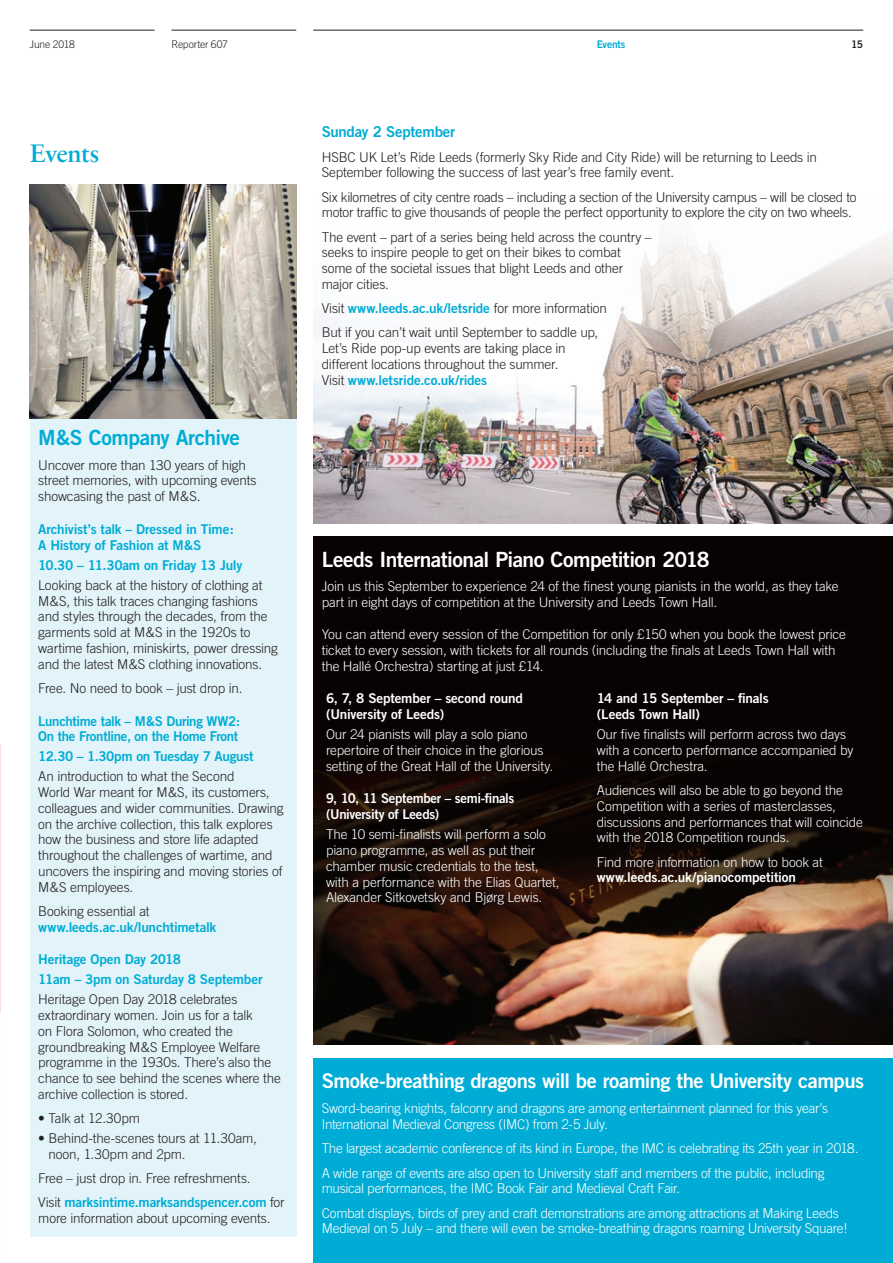
<style>
.page{position:relative;width:893px;height:1263px;background:#fff}
.page>*{position:absolute;margin:0;border:0;box-sizing:border-box;transform-origin:0 0}
.t1{font:27px "Sabon Semi Bold PL";letter-spacing:-.02em;color:#00acd5}
.t2{font:21px "Trade Gothic Bold Two";letter-spacing:-.025em;color:#fff}
.t3{font:21px "Trade Gothic Bold Two";letter-spacing:-.03em;color:#00acd5}
.t4{font:20.25px "Trade Gothic Bold Two";letter-spacing:-.025em;color:#fff}
.t5{font:15px "Trade Gothic Bold Two";letter-spacing:-.015em;color:#00acd5}
.t6{font:300 13.5px/15.8px "Trade Gothic";letter-spacing:-.015em;color:#231f20}
.t7{font:300 13.5px/15.8px "Trade Gothic";letter-spacing:-.015em;color:#fff}
.t8{font:13.5px/15.8px "Trade Gothic Bold Two";letter-spacing:-.015em;color:#00acd5}
.t9{font:13.5px/15.8px "Trade Gothic Bold Two";letter-spacing:-.015em;color:#fff}
.t10{font:300 10.5px "Trade Gothic";letter-spacing:-.015em;color:#231f20}
.t11{font:10.5px "Trade Gothic Bold Two";letter-spacing:-.015em;color:#00acd5}
.t12{font:10.5px "Trade Gothic Bold Two";color:#231f20}
.s1{font-family:"Trade Gothic";font-weight:300;color:#231f20}
</style>
<div class="page">
<div style="left:30px;top:185px;width:266px;height:1052px;background:#e2f4f9"></div>
<img style="left:313px;top:234px;width:580px;height:289px">
<div style="left:313px;top:536px;width:580px;height:508px;background:#080302"></div>
<img style="left:313px;top:764px;width:580px;height:280px">
<hr style="left:313px;top:30px;width:550px;height:1px;background:#231f20">
<hr style="left:171px;top:30px;width:125px;height:1px;background:#231f20">
<hr style="left:30px;top:30px;width:124px;height:1px;background:#231f20">
<div style="left:313px;top:1059px;width:580px;height:204px;background:#00acd5"></div>
<img style="left:30px;top:185px;width:266px;height:233px">
<p class="t10" style="left:30px;top:38px;width:47px">June 2018</p>
<p class="t10" style="left:171px;top:38px;width:58px">Reporter 607</p>
<p class="t11" style="left:597px;top:37px;width:30px">Events</p>
<p class="t12" style="left:851px;top:37px;width:14px">15</p>
<h1 class="t1" style="left:30px;top:137px;width:71px">Events</h1>
<h2 class="t3" style="left:38px;top:425px;width:203px">M&amp;S Company Archive</h2>
<p class="t6" style="left:38px;top:457px;width:220px">Uncover more than 130 years of high street memories, with upcoming events showcasing the past of M&amp;S.</p>
<p class="t8" style="left:38px;top:521px;width:197px">Archivist’s talk – Dressed in Time:<br>A History of Fashion at M&amp;S</p>
<p class="t8" style="left:38px;top:557px;width:206px">10.30 – 11.30am on Friday 13 July</p>
<p class="t6" style="left:38px;top:577px;width:241px">Looking back at the history of clothing at M&amp;S, this talk traces changing fashions and styles through the decades, from the garments sold at M&amp;S in the 1920s to wartime fashion, miniskirts, power dressing and the latest M&amp;S clothing innovations.</p>
<p class="t6" style="left:38px;top:680px;width:206px">Free. No need to book – just drop in.</p>
<p class="t8" style="left:38px;top:713px;width:204px">Lunchtime talk – M&amp;S During WW2:<br>On the Frontline, on the Home Front</p>
<p class="t8" style="left:38px;top:748px;width:217px">12.30 – 1.30pm on Tuesday 7 August</p>
<p class="t6" style="left:38px;top:768px;width:247px">An introduction to what the Second<br>World War meant for M&amp;S, its customers, colleagues and wider communities. Drawing on the archive collection, this talk explores how the business and store life adapted throughout the challenges of wartime, and uncovers the inspiring and moving stories of M&amp;S employees.</p>
<p class="t6" style="left:38px;top:903px;width:113px">Booking essential at</p>
<p class="t8" style="left:38px;top:919px;width:180px">www.leeds.ac.uk/lunchtimetalk</p>
<p class="t8" style="left:38px;top:949px;width:226px;line-height:20px">Heritage Open Day 2018<br>11am – 3pm on Saturday 8 September</p>
<p class="t6" style="left:38px;top:991px;width:244px">Heritage Open Day 2018 celebrates extraordinary women. Join us for a talk<br>on Flora Solomon, who created the groundbreaking M&amp;S Employee Welfare programme in the 1930s. There’s also the chance to see behind the scenes where the archive collection is stored.</p>
<p class="t6" style="left:38px;top:1110px;width:103px">• Talk at 12.30pm</p>
<p class="t6" style="left:49px;top:1130px;width:210px;text-indent:-10px">• Behind-the-scenes tours at 11.30am, noon, 1.30pm and 2pm.</p>
<p class="t6" style="left:38px;top:1170px;width:214px">Free – just drop in. Free refreshments.</p>
<p class="t8" style="left:38px;top:1194px;width:248px"><span class="s1">Visit</span> marksintime.marksandspencer.com <span class="s1">for</span></p>
<p class="t6" style="left:38px;top:1210px;width:234px">more information about upcoming events.</p>
<p class="t5" style="left:322px;top:123px;width:135px">Sunday 2 September</p>
<p class="t6" style="left:322px;top:149px;width:497px">HSBC UK Let’s Ride Leeds (formerly Sky Ride and City Ride) will be returning to Leeds in<br>September following the success of last year’s free family event.</p>
<p class="t6" style="left:322px;top:189px;width:536px">Six kilometres of city centre roads – including a section of the University campus – will be closed to motor traffic to give thousands of people the perfect opportunity to explore the city on two wheels.</p>
<p class="t6" style="left:322px;top:229px;width:331px">The event – part of a series being held across the country – seeks to inspire people to get on their bikes to combat some of the societal issues that blight Leeds and other major cities.</p>
<p class="t8" style="left:322px;top:300px;width:287px"><span class="s1">Visit</span> www.leeds.ac.uk/letsride <span class="s1">for more information</span></p>
<p class="t6" style="left:322px;top:324px;width:278px">But if you can’t wait until September to saddle up,<br>Let’s Ride pop-up events are taking place in different locations throughout the summer.</p>
<p class="t8" style="left:322px;top:372px;width:167px"><span class="s1">Visit</span> www.letsride.co.uk/rides</p>
<h2 class="t2" style="left:322px;top:546px;width:389px">Leeds International Piano Competition 2018</h2>
<p class="t7" style="left:322px;top:578px;width:518px">Join us this September to experience 24 of the finest young pianists in the world, as they take part in eight days of competition at the University and Leeds Town Hall.</p>
<p class="t7" style="left:322px;top:627px;width:526px">You can attend every session of the Competition for only £150 when you book the lowest price ticket to every session, with tickets for all rounds (including the finals at Leeds Town Hall with the Hallé Orchestra) starting at just £14.</p>
<p class="t9" style="left:326px;top:690px;width:198px">6, 7, 8 September – second round (University of Leeds)</p>
<p class="t7" style="left:326px;top:726px;width:229px">Our 24 pianists will play a solo piano repertoire of their choice in the glorious setting of the Great Hall of the University.</p>
<p class="t9" style="left:326px;top:790px;width:190px">9, 10, 11 September – semi-finals (University of Leeds)</p>
<p class="t7" style="left:326px;top:826px;width:235px">The 10 semi-finalists will perform a solo piano programme, as well as put their chamber music credentials to the test, with a performance with the Elias Quartet, Alexander Sitkovetsky and Bjørg Lewis.</p>
<p class="t9" style="left:597px;top:690px;width:174px">14 and 15 September – finals (Leeds Town Hall)</p>
<p class="t7" style="left:597px;top:726px;width:258px">Our five finalists will perform across two days with a concerto performance accompanied by the Hallé Orchestra.</p>
<p class="t7" style="left:597px;top:782px;width:268px">Audiences will also be able to go beyond the Competition with a series of masterclasses, discussions and performances that will coincide with the 2018 Competition rounds.</p>
<p class="t7" style="left:597px;top:854px;width:228px">Find more information on how to book at</p>
<p class="t9" style="left:597px;top:869px;width:201px">www.leeds.ac.uk/pianocompetition</p>
<h3 class="t4" style="left:322px;top:1068px;width:544px">Smoke-breathing dragons will be roaming the University campus</h3>
<p class="t7" style="left:322px;top:1100px;width:508px">Sword-bearing knights, falconry and dragons are among entertainment planned for this year’s<br>International Medieval Congress (IMC) from 2-5 July.</p>
<p class="t7" style="left:322px;top:1136px;width:538px;line-height:24.3px">The largest academic conference of its kind in Europe, the IMC is celebrating its 25th year in 2018.<br>A wide range of events are also open to University staff and members of the public, including</p>
<p class="t7" style="left:322px;top:1176px;width:519px;line-height:24.3px">musical performances, the IMC Book Fair and Medieval Craft Fair.<br>Combat displays, birds of prey and craft demonstrations are among attractions at Making Leeds</p>
<p class="t7" style="left:322px;top:1220px;width:527px">Medieval on 5 July – and there will even be smoke-breathing dragons roaming University Square!</p>
</div>
